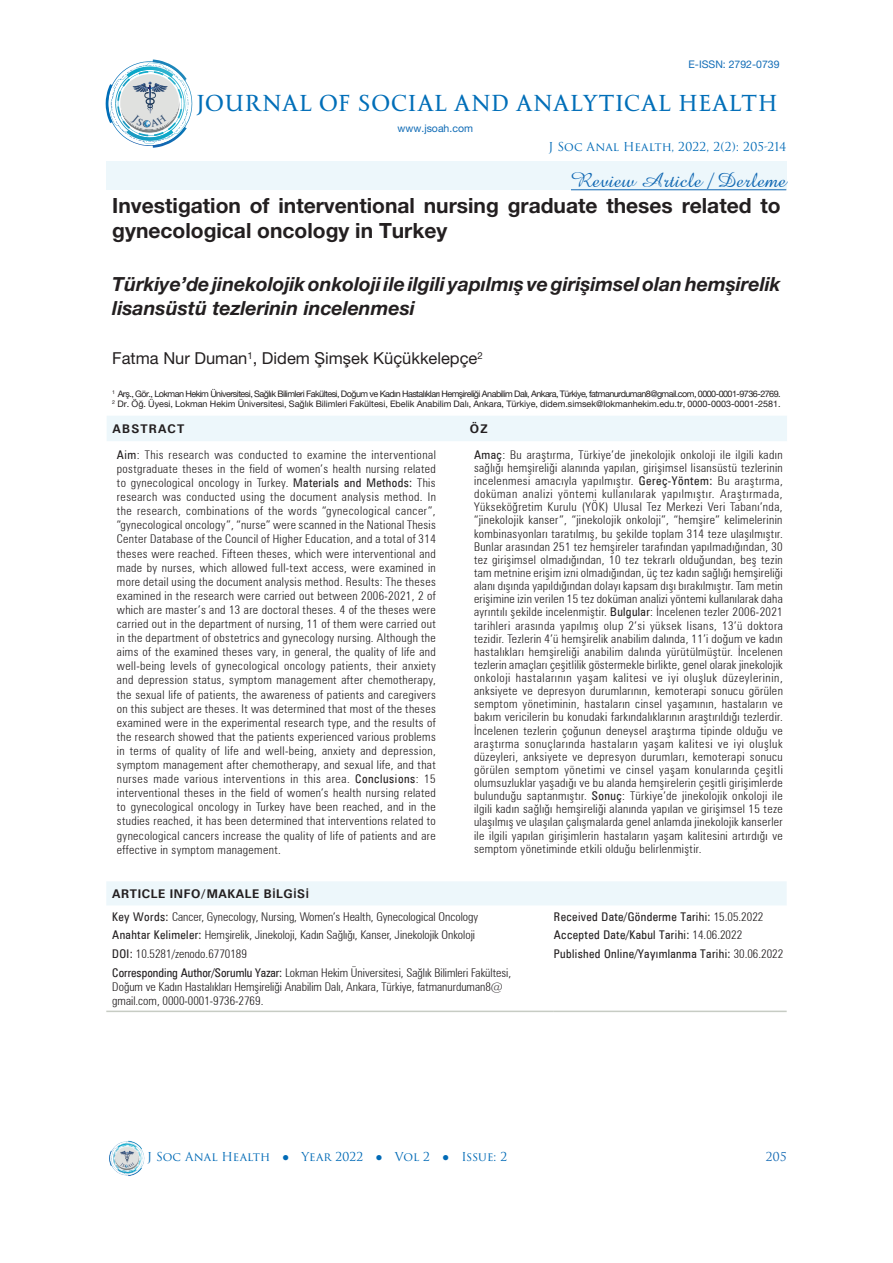
<style>
.page{position:relative;width:893px;height:1263px;background:#fff}
.page>*{position:absolute;margin:0;border:0;box-sizing:border-box;transform-origin:0 0}
.t1{font:26.25px "Transcend";color:#006eb8}
.t2{font:21px/25.2px "Helvetica Neue LT 75 Bd";color:#231f20}
.t3{font:21px "Amazone BT";color:#1168b3}
.t4{font:19.5px/23.4px "Helvetica Neue LT 76 Bd It";color:#231f20}
.t5{font:16.5px "Helvetica Neue LT 55 Rm";color:#231f20}
.t6{font:300 condensed 12px/13.2px "Zurich BT";color:#231f20}
.t7{font:condensed 12px/18.9px "Zurich BT";letter-spacing:.03em;color:#231f20}
.t8{font:12px "Trajan Pro 3";color:#016ab6}
.t9{font:700 12px "Zurich BT";letter-spacing:.1em;color:#231f20}
.t10{font:12px "Trajan Pro 3";color:#1168b3}
.t11{font:10.5px "Helvetica Neue LT 55 Rm";color:#116cb6}
.t12{font:9px/10.8px "Helvetica Neue LT 55 Rm";letter-spacing:-.06em;color:#231f20}
.s1{font-weight:400}
.s2{font-weight:700;font-stretch:normal}
.s3{font-family:"Calibri";font-weight:700;font-stretch:normal}
.s4{font-weight:300}
.s5{font-family:"Sylfaen"}
</style>
<div class="page">
<img style="left:109px;top:1140px;width:36px;height:36px">
<div style="left:106px;top:162px;width:680px;height:28px;background:#edf7fb"></div>
<hr style="left:571px;top:189px;width:215px;height:1px;background:#1168b3">
<div style="left:107px;top:416px;width:680px;height:25px;background:#edf7fb"></div>
<div style="left:106px;top:881px;width:681px;height:24px;background:#edf7fb"></div>
<hr style="left:106px;top:1010px;width:448px;height:2px;background:#c7ccc4">
<hr style="left:554px;top:1010px;width:233px;height:2px;background:#c7ccc4">
<svg style="left:106px;top:60px;width:86px;height:88px"></svg>
<p class="t11" style="left:688px;top:58px;width:93px">E-ISSN: 2792-0739</p>
<h1 class="t1" style="left:196px;top:88px;width:583px">JOURNAL OF SOCIAL AND ANALYTICAL HEALTH</h1>
<p class="t11" style="left:398px;top:121px;width:77px">www.jsoah.com</p>
<p class="t8" style="left:549px;top:139px;width:239px">J Soc Anal Health, 2022, 2(2): 205-214</p>
<h2 class="t3" style="left:571px;top:168px;width:217px">Review Article / Derleme</h2>
<h2 class="t2" style="left:112px;top:192px;width:670px">Investigation of interventional nursing graduate theses related to gynecological oncology in Turkey</h2>
<h3 class="t4" style="left:112px;top:272px;width:670px">Türkiye’de jinekolojik onkoloji ile ilgili yapılmış ve girişimsel olan hemşirelik lisansüstü tezlerinin incelenmesi</h3>
<h3 class="t5" style="left:112px;top:348px;width:372px">Fatma Nur Duman<sup>1</sup>, Didem Şimşek Küçükkelepçe<sup>2</sup></h3>
<p class="t12" style="left:112px;top:388px;width:670px"><sup>1</sup> Arş., Gör., Lokman Hekim Üniversitesi, Sağlık Bilimleri Fakültesi, Doğum ve Kadın Hastalıkları Hemşireliği Anabilim Dalı, Ankara, Türkiye, fatmanurduman8@gmail.com, 0000-0001-9736-2769.<br><sup>2</sup> Dr. Öğ. Üyesi, Lokman Hekim Üniversitesi, Sağlık Bilimleri Fakültesi, Ebelik Anabilim Dalı, Ankara, Türkiye, didem.simsek@lokmanhekim.edu.tr, 0000-0003-0001-2581.</p>
<p class="t9" style="left:113px;top:421px;width:73px">ABSTRACT</p>
<p class="t9" style="left:470px;top:421px;width:19px">ÖZ</p>
<p class="t6" style="left:117px;top:447px;width:321px;line-height:14.1px;text-align:justify"><span class="s1">Aim</span>: This research was conducted to examine the interventional postgraduate theses in the field of women’s health nursing related to gynecological oncology in Turkey. <span class="s1">Materials and Methods:</span> This research was conducted using the document analysis method. In the research, combinations of the words “gynecological cancer”, “gynecological oncology”, “nurse” were scanned in the National Thesis Center Database of the Council of Higher Education, and a total of 314 theses were reached. Fifteen theses, which were interventional and made by nurses, which allowed full-text access, were examined in more detail using the document analysis method. Results: The theses examined in the research were carried out between 2006-2021, 2 of which are master’s and 13 are doctoral theses. 4 of the theses were carried out in the department of nursing, 11 of them were carried out in the department of obstetrics and gynecology nursing. Although the aims of the examined theses vary, in general, the quality of life and well-being levels of gynecological oncology patients, their anxiety and depression status, symptom management after chemotherapy, the sexual life of patients, the awareness of patients and caregivers on this subject are theses. It was determined that most of the theses examined were in the experimental research type, and the results of the research showed that the patients experienced various problems in terms of quality of life and well-being, anxiety and depression, symptom management after chemotherapy, and sexual life, and that nurses made various interventions in this area. <span class="s1">Conclusions</span>: 15 interventional theses in the field of women’s health nursing related to gynecological oncology in Turkey have been reached, and in the studies reached, it has been determined that interventions related to gynecological cancers increase the quality of life of patients and are effective in symptom management.</p>
<p class="t6" style="left:474px;top:448px;width:310px;text-align:justify"><span class="s1">Amaç</span>: Bu araştırma, Türkiye’de jinekolojik onkoloji ile ilgili kadın sağlığı hemşireliği alanında yapılan, girişimsel lisansüstü tezlerinin incelenmesi amacıyla yapılmıştır. <span class="s1">Gereç-Yöntem:</span> Bu araştırma, doküman analizi yöntemi kullanılarak yapılmıştır. Araştırmada, Yükseköğretim Kurulu (YÖK) Ulusal Tez Merkezi Veri Tabanı’nda, “jinekolojik kanser”, “jinekolojik onkoloji”, “hemşire” kelimelerinin kombinasyonları taratılmış, bu şekilde toplam 314 teze ulaşılmıştır.<br>Bunlar arasından 251 tez hemşireler tarafından yapılmadığından, 30 tez girişimsel olmadığından, 10 tez tekrarlı olduğundan, beş tezin tam metnine erişim izni olmadığından, üç tez kadın sağlığı hemşireliği alanı dışında yapıldığından dolayı kapsam dışı bırakılmıştır. Tam metin erişimine izin verilen 15 tez doküman analizi yöntemi kullanılarak daha ayrıntılı şekilde incelenmiştir. <span class="s1">Bulgular</span>: İncelenen tezler 2006-2021 tarihleri arasında yapılmış olup 2’si yüksek lisans, 13’ü doktora tezidir. Tezlerin 4’ü hemşirelik anabilim dalında, 11’i doğum ve kadın hastalıkları hemşireliği anabilim dalında yürütülmüştür. İncelenen tezlerin amaçları çeşitlilik göstermekle birlikte, genel olarak jinekolojik onkoloji hastalarının yaşam kalitesi ve iyi oluşluk düzeylerinin, anksiyete ve depresyon durumlarının, kemoterapi sonucu görülen semptom yönetiminin, hastaların cinsel yaşamının, hastaların ve bakım vericilerin bu konudaki farkındalıklarının araştırıldığı tezlerdir.<br>İncelenen tezlerin çoğunun deneysel araştırma tipinde olduğu ve araştırma sonuçlarında hastaların yaşam kalitesi ve iyi oluşluk düzeyleri, anksiyete ve depresyon durumları, kemoterapi sonucu görülen semptom yönetimi ve cinsel yaşam konularında çeşitli olumsuzluklar yaşadığı ve bu alanda hemşirelerin çeşitli girişimlerde bulunduğu saptanmıştır. <span class="s1">Sonuç</span>: Türkiye’de jinekolojik onkoloji ile ilgili kadın sağlığı hemşireliği alanında yapılan ve girişimsel 15 teze ulaşılmış ve ulaşılan çalışmalarda genel anlamda jinekolojik kanserler ile ilgili yapılan girişimlerin hastaların yaşam kalitesini artırdığı ve semptom yönetiminde etkili olduğu belirlenmiştir.</p>
<p class="t6" style="left:112px;top:882px;width:367px;line-height:22.6px"><span class="s2">ARTICLE INFO/MAKALE B</span><span class="s3">İ</span><span class="s2">LG</span><span class="s3">İ</span><span class="s2">S</span><span class="s3">İ<br></span><span class="s1">Key Words:</span> Cancer, Gynecology, Nursing, Women’s Health, Gynecological Oncology</p>
<p class="t6" style="left:112px;top:925px;width:400px;line-height:18.6px"><span class="s1">Anahtar Kelimeler:</span> Hemşirelik, Jinekoloji, Kadın Sağlığı, Kanser, Jinekolojik Onkoloji<br><span class="s1">DOI:</span> 10.5281/zenodo.6770189<br><span class="s1">Corresponding Author/Sorumlu Yazar:</span> Lokman Hekim Üniversitesi, Sağlık Bilimleri Fakültesi,</p>
<p class="t6" style="left:112px;top:979px;width:392px;line-height:14.4px">Doğum ve Kadın Hastalıkları Hemşireliği Anabilim Dalı, Ankara, Türkiye, fatmanurduman8@ gmail.com, 0000-0001-9736-2769.</p>
<p class="t7" style="left:554px;top:907px;width:231px">Received Date/Gönderme Tarihi: <span class="s4">15.05.2022<br></span>Accepted Date/Kabul Tarihi: <span class="s4">14.06.2022<br></span>Published Online/Yayımlanma Tarihi: <span class="s4">30.06.2022</span></p>
<p class="t8" style="left:147px;top:1149px;width:362px">J Soc Anal Health <span class="s5">●</span> Year 2022 <span class="s5">●</span> Vol 2 <span class="s5">●</span> Issue: 2</p>
<p class="t10" style="left:766px;top:1149px;width:22px">205</p>
</div>
